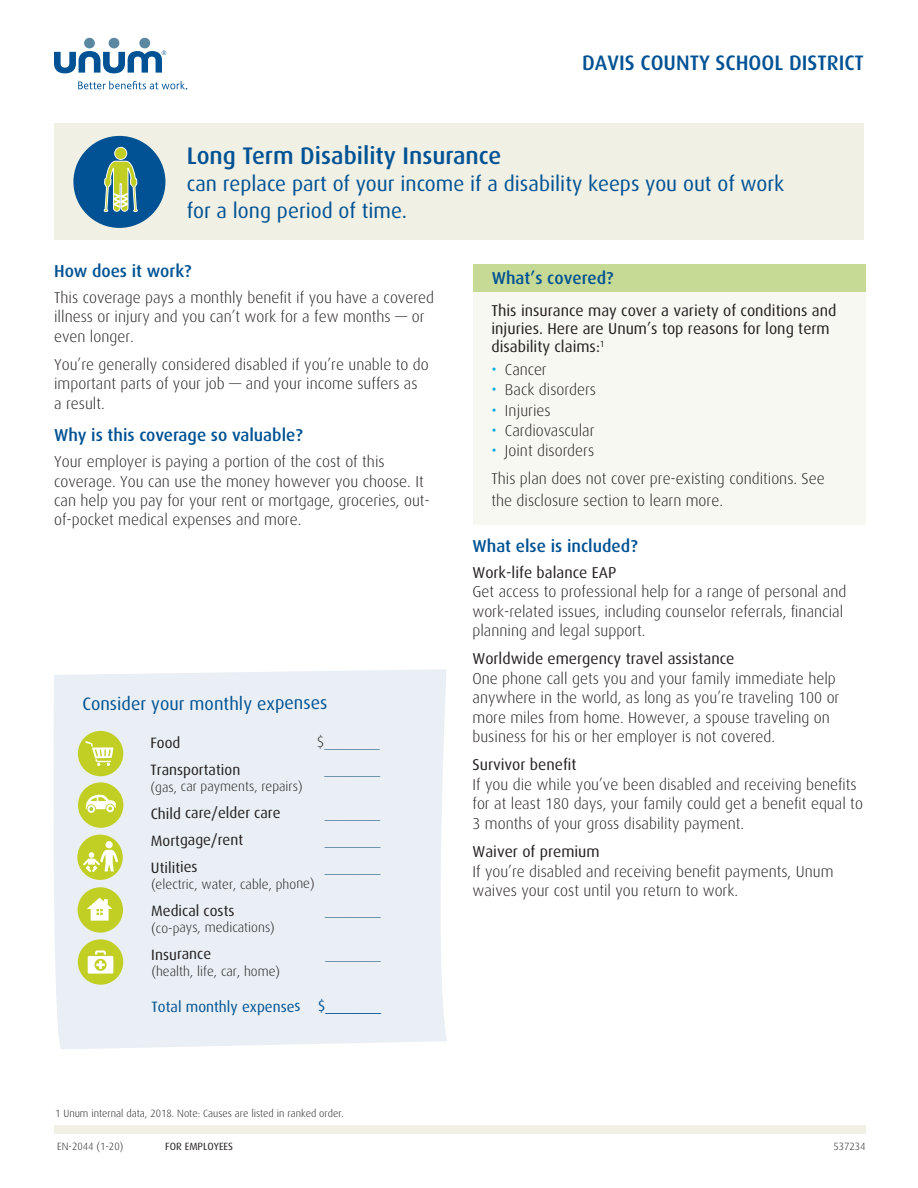
<style>
.page{position:relative;width:918px;height:1188px;background:#fff}
.page>*{position:absolute;margin:0;border:0;box-sizing:border-box;transform-origin:0 0}
.t1{font:500 24px "Dax Pro";color:#005294}
.t2{font:21px/27px "Dax Pro";color:#005294}
.t3{font:500 21px "Dax Pro";color:#005294}
.t4{font:18px "Dax Pro";letter-spacing:-.005em;color:#005294}
.t5{font:500 17.25px "Dax Pro";color:#005294}
.t6{font:300 15.75px/19.5px "Dax Pro";color:#231f20}
.t7{font:15.75px/18px "Dax Pro";color:#231f20}
.t8{font:15px "Dax Pro";letter-spacing:-.005em;color:#231f20}
.t9{font:15px "Dax Pro";color:#5c87a1}
.t10{font:15px "Dax Pro";letter-spacing:-.005em;color:#005294}
.t11{font:300 13.5px "Dax Pro";letter-spacing:-.005em;color:#231f20}
.t12{font:300 10.5px "Dax Pro";color:#231f20}
.t13{font:10.5px "Dax Pro";color:#231f20}
.s1{font-weight:300;color:#231f20}
.s2{font-weight:400;font-size:16.5px;color:#00aedc}
</style>
<div class="page">
<div style="left:54px;top:1126px;width:812px;height:8px;background:#f1f0e4"></div>
<div style="left:84px;top:38px;width:11px;height:10px;background:#5c87a1;border-radius:50%"></div>
<div style="left:109px;top:38px;width:10px;height:10px;background:#5c87a1;border-radius:50%"></div>
<div style="left:139px;top:38px;width:11px;height:10px;background:#5c87a1;border-radius:50%"></div>
<svg style="left:54px;top:51px;width:112px;height:22px"></svg>
<svg style="left:78px;top:81px;width:109px;height:8px"></svg>
<div style="left:54px;top:669px;width:393px;height:381px;background:#e9eff4"></div>
<div style="left:78px;top:887px;width:45px;height:46px;background:#c1ce23;border-radius:50%"></div>
<svg style="left:87px;top:898px;width:25px;height:23px"></svg>
<div style="left:78px;top:782px;width:45px;height:46px;background:#c1ce23;border-radius:50%"></div>
<svg style="left:86px;top:794px;width:30px;height:17px"></svg>
<div style="left:78px;top:731px;width:45px;height:45px;background:#c1ce23;border-radius:50%"></div>
<svg style="left:85px;top:741px;width:28px;height:25px"></svg>
<div style="left:78px;top:939px;width:45px;height:46px;background:#c1ce23;border-radius:50%"></div>
<svg style="left:88px;top:950px;width:25px;height:24px"></svg>
<div style="left:77px;top:835px;width:46px;height:45px;background:#c1ce23;border-radius:50%"></div>
<div style="left:105px;top:841px;width:8px;height:7px;background:#fff;border-radius:50%"></div>
<svg style="left:83px;top:850px;width:35px;height:22px"></svg>
<div style="left:474px;top:267px;width:392px;height:258px;background:#f7f8f1"></div>
<div style="left:474px;top:264px;width:392px;height:28px;background:#c6da95"></div>
<div style="left:54px;top:123px;width:810px;height:117px;background:#f1f0e4"></div>
<div style="left:73px;top:136px;width:92px;height:92px;background:#005294;border-radius:50%"></div>
<div style="left:115px;top:147px;width:12px;height:12px;background:#c1ce23;border-radius:50%"></div>
<div style="left:114px;top:147px;width:13px;height:13px;border:1px solid #fff;border-radius:50%"></div>
<svg style="left:103px;top:152px;width:35px;height:60px"></svg>
<h2 class="t3" style="left:582px;top:49px;width:283px">DAVIS COUNTY SCHOOL DISTRICT</h2>
<h1 class="t1" style="left:187px;top:141px;width:316px">Long Term Disability Insurance</h1>
<h2 class="t2" style="left:187px;top:170px;width:599px">can replace part of your income if a disability keeps you out of work for a long period of time.</h2>
<p class="t5" style="left:54px;top:260px;width:139px">How does it work?</p>
<p class="t6" style="left:54px;top:287px;width:381px">This coverage pays a monthly benefit if you have a covered illness or injury and you can’t work for a few months — or even longer.</p>
<p class="t6" style="left:54px;top:354px;width:376px">You’re generally considered disabled if you’re unable to do important parts of your job — and your income suffers as a result.</p>
<p class="t5" style="left:54px;top:424px;width:250px">Why is this coverage so valuable?</p>
<p class="t6" style="left:54px;top:451px;width:377px">Your employer is paying a portion of the cost of this coverage. You can use the money however you choose. It can help you pay for your rent or mortgage, groceries, out&shy;of-pocket medical expenses and more.</p>
<p class="t4" style="left:82px;top:692px;width:247px">Consider your monthly expenses</p>
<p class="t8" style="left:150px;top:733px;width:32px">Food</p>
<p class="t9" style="left:317px;top:733px;width:65px"><span class="s1">$</span>_______</p>
<p class="t8" style="left:151px;top:760px;width:91px">Transportation</p>
<p class="t9" style="left:325px;top:760px;width:57px">_______</p>
<p class="t11" style="left:151px;top:778px;width:154px">(gas, car payments, repairs)</p>
<p class="t8" style="left:151px;top:804px;width:132px">Child care/elder care</p>
<p class="t9" style="left:325px;top:803px;width:57px">_______</p>
<p class="t8" style="left:151px;top:831px;width:94px">Mortgage/rent</p>
<p class="t9" style="left:325px;top:830px;width:57px">_______</p>
<p class="t8" style="left:151px;top:858px;width:48px">Utilities</p>
<p class="t9" style="left:325px;top:857px;width:57px">_______</p>
<p class="t11" style="left:151px;top:876px;width:165px">(electric, water, cable, phone)</p>
<p class="t8" style="left:151px;top:901px;width:85px">Medical costs</p>
<p class="t9" style="left:325px;top:901px;width:57px">_______</p>
<p class="t11" style="left:151px;top:919px;width:125px">(co-pays, medications)</p>
<p class="t8" style="left:151px;top:945px;width:62px">Insurance</p>
<p class="t9" style="left:325px;top:944px;width:57px">_______</p>
<p class="t11" style="left:151px;top:963px;width:130px">(health, life, car, home)</p>
<p class="t10" style="left:152px;top:997px;width:231px">Total monthly expenses $_______</p>
<p class="t12" style="left:55px;top:1107px;width:290px">1 Unum internal data, 2018. Note: Causes are listed in ranked order.</p>
<p class="t12" style="left:57px;top:1140px;width:68px">EN-2044 (1-20)</p>
<p class="t13" style="left:165px;top:1139px;width:69px">FOR EMPLOYEES</p>
<p class="t5" style="left:492px;top:267px;width:123px">What’s covered?</p>
<p class="t7" style="left:491px;top:301px;width:347px">This insurance may cover a variety of conditions and injuries. Here are Unum’s top reasons for long term disability claims:<sup>1</sup></p>
<p class="t6" style="left:491px;top:360px;width:57px"><span class="s2">•</span> Cancer</p>
<p class="t6" style="left:491px;top:380px;width:106px"><span class="s2">•</span> Back disorders</p>
<p class="t6" style="left:491px;top:400px;width:61px"><span class="s2">•</span> Injuries</p>
<p class="t6" style="left:491px;top:420px;width:105px"><span class="s2">•</span> Cardiovascular</p>
<p class="t6" style="left:491px;top:436px;width:335px;line-height:28.2px"><span class="s2">•</span> Joint disorders<br>This plan does not cover pre-existing conditions. See</p>
<p class="t6" style="left:491px;top:491px;width:233px">the disclosure section to learn more.</p>
<p class="t5" style="left:472px;top:535px;width:167px">What else is included?</p>
<p class="t7" style="left:472px;top:563px;width:145px">Work-life balance EAP</p>
<p class="t6" style="left:472px;top:581px;width:375px">Get access to professional help for a range of personal and work-related issues, including counselor referrals, financial planning and legal support.</p>
<p class="t7" style="left:472px;top:649px;width:263px">Worldwide emergency travel assistance</p>
<p class="t6" style="left:472px;top:668px;width:368px">One phone call gets you and your family immediate help anywhere in the world, as long as you’re traveling 100 or more miles from home. However, a spouse traveling on business for his or her employer is not covered.</p>
<p class="t7" style="left:472px;top:755px;width:105px">Survivor benefit</p>
<p class="t6" style="left:472px;top:774px;width:392px">If you die while you’ve been disabled and receiving benefits for at least 180 days, your family could get a benefit equal to<br>3 months of your gross disability payment.</p>
<p class="t7" style="left:472px;top:842px;width:129px">Waiver of premium</p>
<p class="t6" style="left:472px;top:861px;width:363px">If you’re disabled and receiving benefit payments, Unum waives your cost until you return to work.</p>
<p class="t12" style="left:833px;top:1139px;width:34px">537234</p>
</div>
